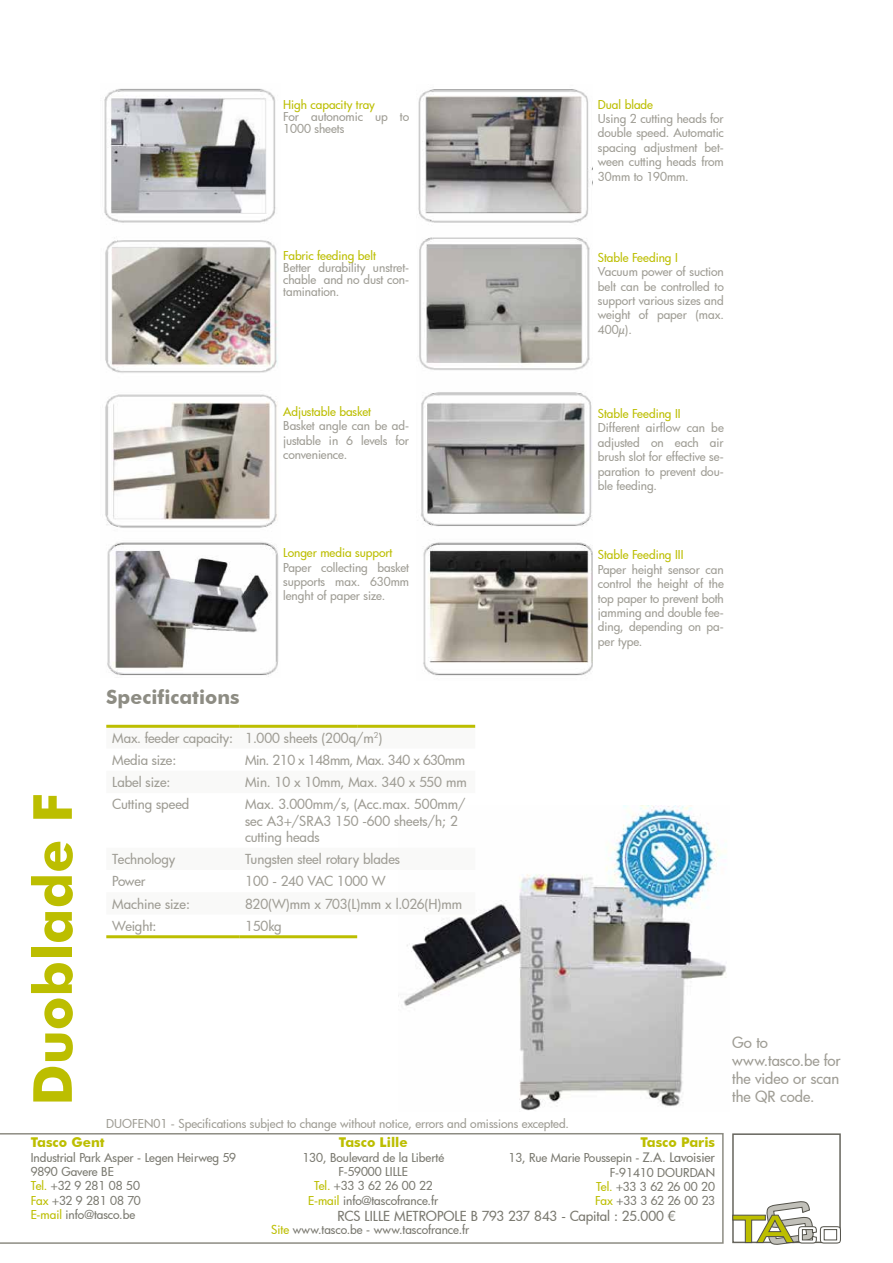
<style>
.page{position:relative;width:893px;height:1263px;background:#fff}
.page>*{position:absolute;margin:0;border:0;box-sizing:border-box;transform-origin:0 0}
.t1{font:700 54px "Futura BT";color:#bcbe00}
.t2{font:700 19.5px "Futura BT";color:#8d8c83}
.t3{font:500 15px/18px "Futura";letter-spacing:-.005em;color:#9f9d95}
.t4{font:500 13.5px/16.2px "Futura";letter-spacing:-.005em;color:#9f9d95}
.t5{font:500 13.5px "Futura";letter-spacing:-.01em;color:#7a7970}
.t6{font:700 13.5px "Futura BT";color:#bcbe00}
.t7{font:500 13.5px "Futura";letter-spacing:-.03em;color:#9f9d95}
.t8{font:500 12px/14.4px "Futura";letter-spacing:-.005em;color:#9f9d95;text-align:justify}
.t9{font:500 12px/14.4px "Futura";letter-spacing:-.005em;color:#7a7970}
.t10{font:500 12px "Futura";letter-spacing:-.005em;color:#bcbe00}
.s1{color:#bcbe00}
.s2{font-size:12.75px}
</style>
<div class="page">
<img style="left:403px;top:806px;width:324px;height:305px">
<svg style="left:0;top:1133px;width:724px;height:111px"></svg>
<svg style="left:732px;top:1133px;width:109px;height:112px"></svg>
<img style="left:104px;top:88px;width:175px;height:589px">
<img style="left:418px;top:89px;width:174px;height:587px">
<svg style="left:403px;top:806px;width:72px;height:108px"></svg>
<hr style="left:106px;top:725px;width:133px;height:3px;background:#bcbe00">
<hr style="left:239px;top:725px;width:118px;height:3px;background:#bcbe00">
<hr style="left:357px;top:725px;width:118px;height:3px;background:#bcbe00">
<hr style="left:106px;top:935px;width:133px;height:3px;background:#bcbe00">
<hr style="left:239px;top:935px;width:118px;height:3px;background:#bcbe00">
<p class="t10" style="left:283px;top:96px;width:93px">High capacity tray</p>
<p class="t8" style="left:283px;top:110px;width:127px;line-height:12px">For autonomic up to<br>1000 sheets</p>
<p class="t10" style="left:283px;top:247px;width:94px">Fabric feeding belt</p>
<p class="t8" style="left:283px;top:261px;width:127px;line-height:12px">Better durability unstret&shy;chable and no dust con&shy;tamination.</p>
<p class="t10" style="left:598px;top:96px;width:57px">Dual blade</p>
<p class="t8" style="left:598px;top:111px;width:127px">Using 2 cutting heads for double speed. Automatic spacing adjustment bet&shy;ween cutting heads from 30mm to 190mm.</p>
<p class="t10" style="left:598px;top:249px;width:81px">Stable Feeding I</p>
<p class="t8" style="left:598px;top:264px;width:127px">Vacuum power of suction belt can be controlled to support various sizes and weight of paper (max.<br>400µ).</p>
<p class="t10" style="left:283px;top:403px;width:89px">Adjustable basket</p>
<p class="t8" style="left:283px;top:418px;width:127px">Basket angle can be ad&shy;justable in 6 levels for convenience.</p>
<p class="t10" style="left:598px;top:405px;width:84px">Stable Feeding II</p>
<p class="t8" style="left:598px;top:421px;width:127px">Different airflow can be adjusted on each air brush slot for effective se&shy;paration to prevent dou&shy;ble feeding.</p>
<p class="t10" style="left:283px;top:545px;width:111px">Longer media support</p>
<p class="t8" style="left:283px;top:560px;width:127px">Paper collecting basket supports max. 630mm lenght of paper size.</p>
<p class="t10" style="left:598px;top:547px;width:87px">Stable Feeding III</p>
<p class="t8" style="left:598px;top:562px;width:127px">Paper height sensor can control the height of the top paper to prevent both jamming and double fee&shy;ding, depending on pa&shy;per type.</p>
<h1 class="t1" style="left:20px;top:1106px;width:314px;rotate:-90deg">Duoblade F</h1>
<h2 class="t2" style="left:106px;top:685px;width:135px">Specifications</h2>
<p class="t4" style="left:112px;top:726px;width:272px;line-height:22.2px">Max. feeder capacity: 1.000 sheets (200q/m<sup>2</sup>)<br>Media size:</p>
<p class="t7" style="left:245px;top:751px;width:222px">Min. 210 x 148mm, Max. 340 x 630mm</p>
<p class="t4" style="left:112px;top:774px;width:60px">Label size:</p>
<p class="t4" style="left:245px;top:774px;width:223px">Min. 10 x 10mm, Max. 340 x 550 mm</p>
<p class="t4" style="left:112px;top:796px;width:79px">Cutting speed</p>
<p class="t4" style="left:245px;top:796px;width:222px">Max. 3.000mm/s, (Acc.max. 500mm/ sec A3+/SRA3 150 -600 sheets/h; 2 cutting heads</p>
<p class="t4" style="left:112px;top:851px;width:65px">Technology</p>
<p class="t4" style="left:245px;top:851px;width:156px">Tungsten steel rotary blades</p>
<p class="t4" style="left:112px;top:873px;width:35px">Power</p>
<p class="t4" style="left:245px;top:873px;width:142px">100 - 240 VAC 1000 W</p>
<p class="t4" style="left:112px;top:895px;width:79px">Machine size:</p>
<p class="t4" style="left:245px;top:895px;width:218px">820(W)mm x 703(L)mm x l.026(H)mm</p>
<p class="t4" style="left:112px;top:917px;width:46px">Weight:</p>
<p class="t4" style="left:245px;top:917px;width:38px">150kg</p>
<p class="t8" style="left:106px;top:1116px;width:464px">DUOFEN01 - Specifications subject to change without notice, errors and omissions excepted.</p>
<p class="t6" style="left:31px;top:1134px;width:75px">Tasco Gent</p>
<p class="t9" style="left:31px;top:1149px;width:207px">Industrial Park Asper - Legen Heirweg 59<br>9890 Gavere BE<br><span class="s1">Tel.</span> +32 9 281 08 50<br><span class="s1">Fax</span> +32 9 281 08 70<br><span class="s1">E-mail</span> info@tasco.be</p>
<p class="t6" style="left:339px;top:1134px;width:70px">Tasco Lille</p>
<p class="t9" style="left:302px;top:1149px;width:143px;text-align:center">130, Boulevard de la Liberté<br>F-59000 LILLE<br><span class="s1">Tel.</span> +33 3 62 26 00 22<br><span class="s1">E-mail</span> info@tascofrance.fr</p>
<p class="t6" style="left:640px;top:1134px;width:76px">Tasco Paris</p>
<p class="t9" style="left:508px;top:1150px;width:208px;text-align:right">13, Rue Marie Poussepin - <span class="s2">Z.A. Lavoisier<br></span>F-91410 DOURDAN<br><span class="s1">Tel.</span> +33 3 62 26 00 20<br><span class="s1">Fax</span> +33 3 62 26 00 23</p>
<p class="t5" style="left:338px;top:1206px;width:340px">RCS LILLE METROPOLE B 793 237 843 - Capital : 25.000 €</p>
<p class="t9" style="left:271px;top:1221px;width:200px"><span class="s1">Site</span> www.tasco.be - www.tascofrance.fr</p>
<p class="t3" style="left:732px;top:1033px;width:110px">Go to www.tasco.be for the video or scan the QR code.</p>
</div>
